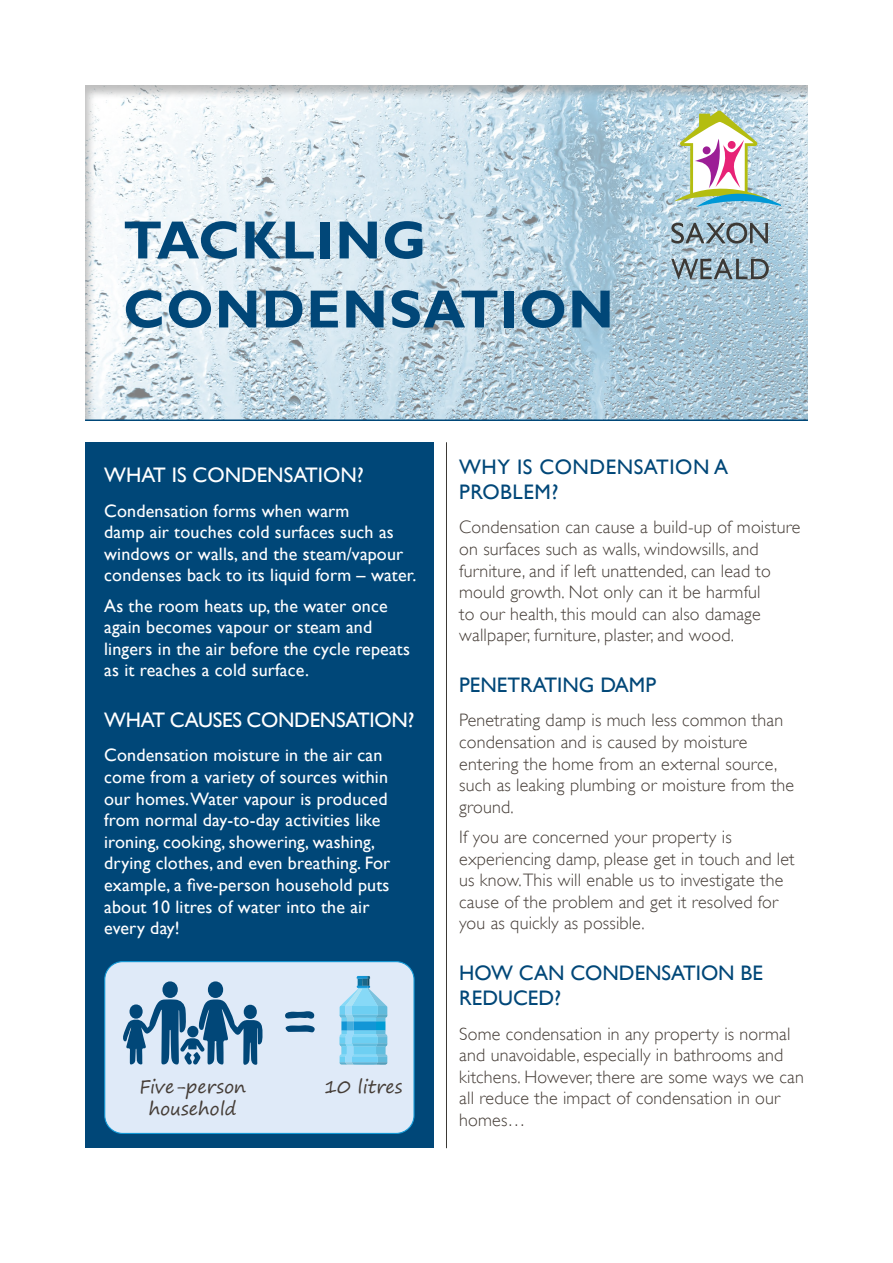
<style>
.page{position:relative;width:893px;height:1263px;background:#fff}
.page>*{position:absolute;margin:0;border:0;box-sizing:border-box;transform-origin:0 0}
.t1{font:700 60px "Segoe Print";color:#014778}
.t2{font:700 54px/69px "Gill Alt One";letter-spacing:.025em;color:#014778}
.t3{font:21px/25.2px "Gill Alt One";color:#014778}
.t4{font:21px "Gill Alt One";letter-spacing:-.015em;color:#fff}
.t5{font:21px/25.2px "Gill Alt One";letter-spacing:.025em;color:#014778}
.t6{font:300 18px/21.6px "Gill Alt One";letter-spacing:.01em;color:#453d37}
.t7{font:18px/21.6px "Gill Alt One";letter-spacing:.01em;color:#fff}
.t8{font:18px "Segoe Print";color:#453d37}
</style>
<div class="page">
<div style="left:72px;top:75px;width:749px;height:347px;background:#000;opacity:.5"></div>
<div style="left:85px;top:442px;width:349px;height:706px;background:#004778"></div>
<hr style="left:446px;top:442px;width:1px;height:706px;background:#3c3935">
<div style="left:105px;top:962px;width:309px;height:171px;background:#dfeaf8;border-radius:18px"></div>
<div style="left:104px;top:961px;width:311px;height:173px;border:1px solid #1398d5;border-radius:18px"></div>
<div style="left:208px;top:981px;width:15px;height:17px;background:#014778;border-radius:50%"></div>
<div style="left:162px;top:981px;width:16px;height:17px;background:#014778;border-radius:50%"></div>
<svg style="left:123px;top:999px;width:140px;height:66px"></svg>
<svg style="left:339px;top:976px;width:48px;height:89px"></svg>
<svg style="left:671px;top:223px;width:97px;height:21px;background:#899ba4"></svg>
<svg style="left:671px;top:259px;width:98px;height:20px;background:#879aa3"></svg>
<svg style="left:674px;top:111px;width:107px;height:96px"></svg>
<hr style="left:85px;top:419px;width:723px;height:2px;background:#004879">
<h2 class="t2" style="left:123px;top:205px;width:492px">TACKLING<br>CONDENSATION</h2>
<p class="t4" style="left:104px;top:463px;width:261px">WHAT IS CONDENSATION?</p>
<p class="t7" style="left:104px;top:500px;width:314px">Condensation forms when warm<br>damp air touches cold surfaces such as windows or walls, and the steam/vapour condenses back to its liquid form – water.</p>
<p class="t7" style="left:104px;top:594px;width:307px">As the room heats up, the water once again becomes vapour or steam and lingers in the air before the cycle repeats as it reaches a cold surface.</p>
<p class="t4" style="left:104px;top:708px;width:312px">WHAT CAUSES CONDENSATION?</p>
<p class="t7" style="left:104px;top:744px;width:288px">Condensation moisture in the air can come from a variety of sources within our homes. Water vapour is produced from normal day-to-day activities like ironing, cooking, showering, washing, drying clothes, and even breathing. For example, a five-person household puts about 10 litres of water into the air every day!</p>
<h1 class="t1" style="left:281px;top:965px;width:39px">=</h1>
<p class="t8" style="left:139px;top:1070px;width:108px">Five-person</p>
<p class="t8" style="left:324px;top:1070px;width:80px">10 litres</p>
<p class="t8" style="left:149px;top:1092px;width:89px">household</p>
<p class="t5" style="left:459px;top:454px;width:271px">WHY IS CONDENSATION A<br>PROBLEM?</p>
<p class="t6" style="left:459px;top:516px;width:343px">Condensation can cause a build-up of moisture on surfaces such as walls, windowsills, and furniture, and if left unattended, can lead to mould growth. Not only can it be harmful<br>to our health, this mould can also damage wallpaper, furniture, plaster, and wood.</p>
<p class="t3" style="left:459px;top:672px;width:198px">PENETRATING DAMP</p>
<p class="t6" style="left:459px;top:709px;width:336px">Penetrating damp is much less common than condensation and is caused by moisture entering the home from an external source, such as leaking plumbing or moisture from the ground.</p>
<p class="t6" style="left:459px;top:826px;width:337px">If you are concerned your property is experiencing damp, please get in touch and let us know. This will enable us to investigate the cause of the problem and get it resolved for you as quickly as possible.</p>
<p class="t3" style="left:459px;top:960px;width:305px">HOW CAN CONDENSATION BE<br>REDUCED?</p>
<p class="t6" style="left:459px;top:1023px;width:346px">Some condensation in any property is normal and unavoidable, especially in bathrooms and kitchens. However, there are some ways we can all reduce the impact of condensation in our homes…</p>
</div>
